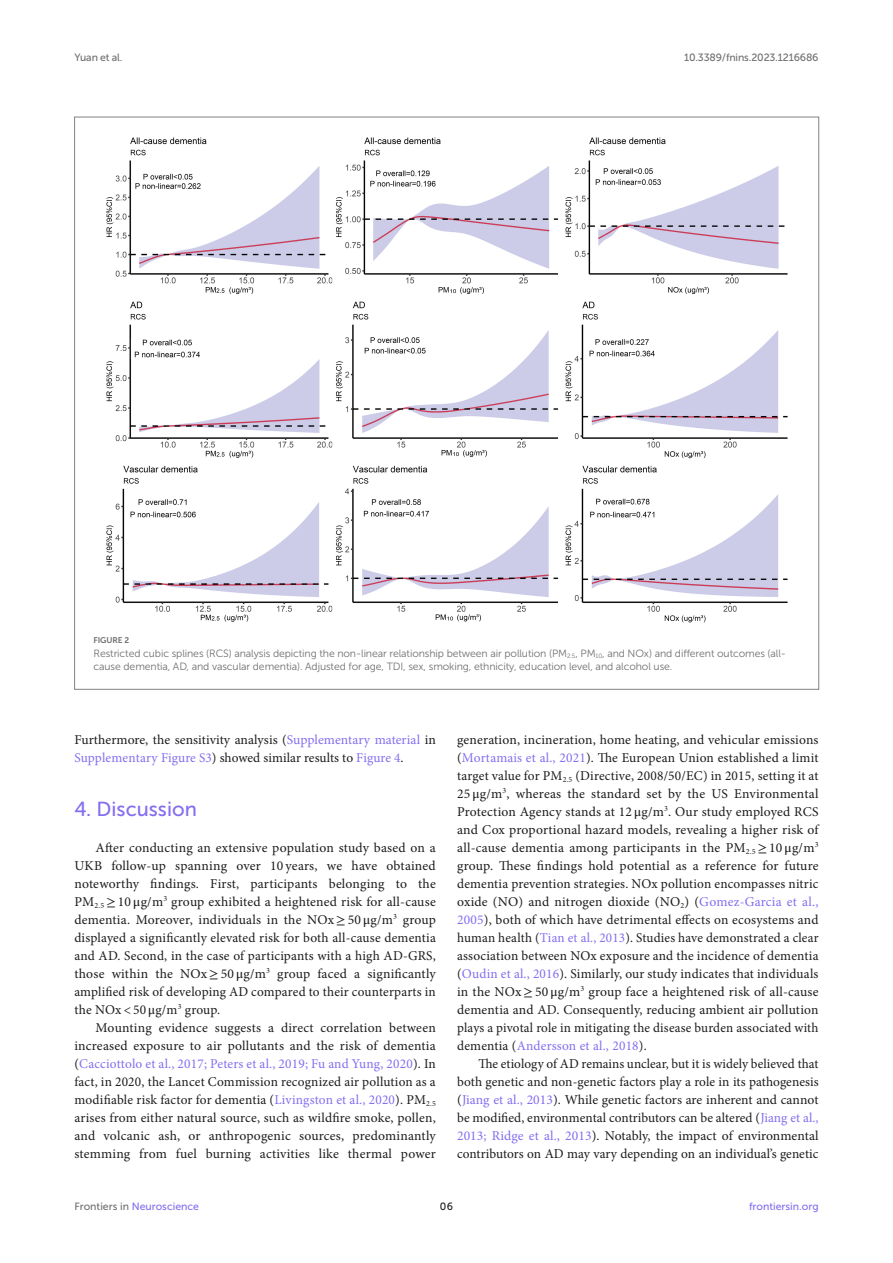
<style>
.page{position:relative;width:893px;height:1263px;background:#fff}
.page>*{position:absolute;margin:0;border:0;box-sizing:border-box;transform-origin:0 0}
.HEAD_1{font:20.25px "Museo Sans 500";color:#856df0}
.TEXT{font:13.5px/18px "Minion Pro";letter-spacing:.01em;color:#1b1c1b;text-align:justify}
.TEXT_FLUSH{font:13.5px/18px "Minion Pro";letter-spacing:.005em;color:#1b1c1b}
.FIG_LEG{font:10.5px/13.5px "Museo Sans 300";letter-spacing:-.01em;color:#706f70}
.t1{font:10.5px "Museo Sans 500";color:#856df0}
.t2{font:10.5px "Museo Sans 500";letter-spacing:-.015em;color:#706f70}
.t3{font:10.5px "Museo Sans 500";color:#1b1c1b}
.FIG_HD{font:8.25px "Museo Sans 700";letter-spacing:-.01em;color:#706f70}
.s1{color:#856df0}
.s2{font-family:"STIX General"}
.s3{color:#706f70}
</style>
<div class="page">
<img style="left:106px;top:137px;width:682px;height:486px">
<p class="t2" style="left:74px;top:51px;width:50px">Yuan et al.</p>
<p class="t2" style="left:684px;top:51px;width:136px">10.3389/fnins.2023.1216686</p>
<p class="FIG_HD" style="left:94px;top:636px;width:37px">FIGURE 2</p>
<p class="FIG_LEG" style="left:94px;top:647px;width:694px">Restricted cubic splines (RCS) analysis depicting the non-linear relationship between air pollution (PM<sub>2.5</sub>, PM<sub>10</sub>, and NOx) and different outcomes (all&shy;cause dementia, AD, and vascular dementia). Adjusted for age, TDI, sex, smoking, ethnicity, education level, and alcohol use.</p>
<p class="TEXT_FLUSH" style="left:74px;top:731px;width:363px">Furthermore, the sensitivity analysis (<span class="s1">Supplementary material</span> in<br><span class="s1">Supplementary Figure S3</span>) showed similar results to <span class="s1">Figure 4</span>.</p>
<p class="HEAD_1" style="left:74px;top:798px;width:124px">4. Discussion</p>
<p class="TEXT_FLUSH" style="left:74px;top:839px;width:363px;text-align:justify;text-indent:21px">After conducting an extensive population study based on a UKB follow-up spanning over 10 years, we have obtained noteworthy findings. First, participants belonging to the PM<sub>2.5</sub> <span class="s2">≥</span>10 <span class="s2">μ</span>g/m<sup>3</sup> group exhibited a heightened risk for all-cause dementia. Moreover, individuals in the NOx<span class="s2">≥</span>50 <span class="s2">μ</span>g/m<sup>3</sup> group displayed a significantly elevated risk for both all-cause dementia and AD. Second, in the case of participants with a high AD-GRS, those within the NOx<span class="s2">≥</span>50 <span class="s2">μ</span>g/m<sup>3</sup> group faced a significantly amplified risk of developing AD compared to their counterparts in the NOx &lt; 50 <span class="s2">μ</span>g/m<sup>3</sup> group.</p>
<p class="TEXT" style="left:74px;top:1019px;width:363px;text-indent:21px">Mounting evidence suggests a direct correlation between increased exposure to air pollutants and the risk of dementia (<span class="s1">Cacciottolo et al., 2017; Peters et al., 2019; Fu and Yung, 2020</span>). In fact, in 2020, the Lancet Commission recognized air pollution as a modifiable risk factor for dementia (<span class="s1">Livingston et al., 2020</span>). PM<sub>2.5 </sub>arises from either natural source, such as wildfire smoke, pollen, and volcanic ash, or anthropogenic sources, predominantly stemming from fuel burning activities like thermal power</p>
<p class="TEXT" style="left:457px;top:731px;width:363px">generation, incineration, home heating, and vehicular emissions (<span class="s1">Mortamais et al., 2021</span>). The European Union established a limit target value for PM<sub>2.5</sub> (Directive, 2008/50/EC) in 2015, setting it at 25 <span class="s2">μ</span>g/m<sup>3</sup>, whereas the standard set by the US Environmental Protection Agency stands at 12 <span class="s2">μ</span>g/m<sup>3</sup>. Our study employed RCS and Cox proportional hazard models, revealing a higher risk of all-cause dementia among participants in the PM<sub>2.5</sub> <span class="s2">≥</span>10 <span class="s2">μ</span>g/m<sup>3 </sup>group. These findings hold potential as a reference for future dementia prevention strategies. NOx pollution encompasses nitric oxide (NO) and nitrogen dioxide (NO<sub>2</sub>) (<span class="s1">Gomez-Garcia et al., 2005</span>), both of which have detrimental effects on ecosystems and human health (<span class="s1">Tian et al., 2013</span>). Studies have demonstrated a clear association between NOx exposure and the incidence of dementia (<span class="s1">Oudin et al., 2016</span>). Similarly, our study indicates that individuals in the NOx<span class="s2">≥</span>50 <span class="s2">μ</span>g/m<sup>3</sup> group face a heightened risk of all-cause dementia and AD. Consequently, reducing ambient air pollution plays a pivotal role in mitigating the disease burden associated with dementia (<span class="s1">Andersson et al., 2018</span>).</p>
<p class="TEXT" style="left:457px;top:1055px;width:363px;text-indent:21px">The etiology of AD remains unclear, but it is widely believed that both genetic and non-genetic factors play a role in its pathogenesis (<span class="s1">Jiang et al., 2013</span>). While genetic factors are inherent and cannot be modified, environmental contributors can be altered (<span class="s1">Jiang et al., 2013; Ridge et al., 2013</span>). Notably, the impact of environmental contributors on AD may vary depending on an individual’s genetic</p>
<p class="t1" style="left:74px;top:1200px;width:126px"><span class="s3">Frontiers in</span> Neuroscience</p>
<p class="t3" style="left:440px;top:1200px;width:15px">06</p>
<p class="t1" style="left:749px;top:1200px;width:71px">frontiersin.org</p>
</div>
